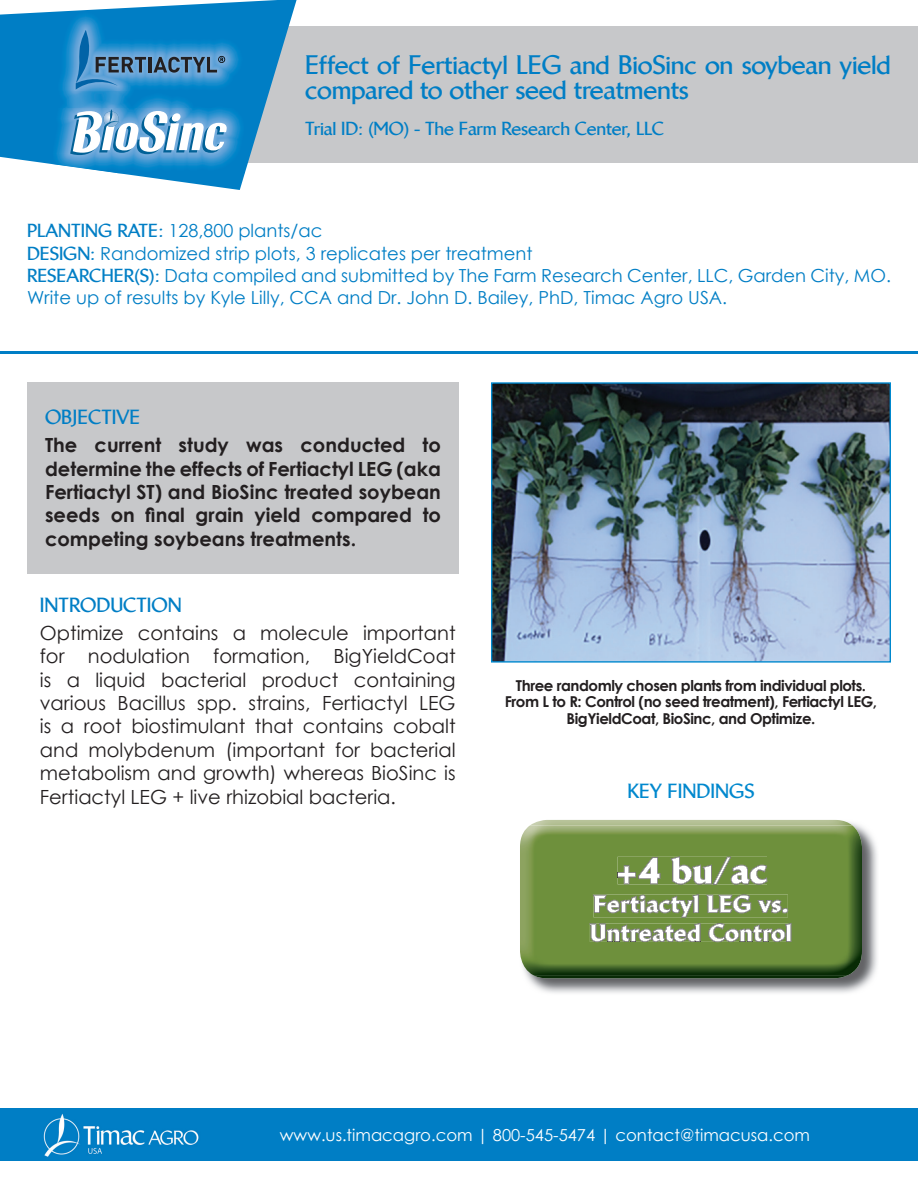
<style>
.page{position:relative;width:918px;height:1188px;background:#fff}
.page>*{position:absolute;margin:0;border:0;box-sizing:border-box;transform-origin:0 0}
.t1{font:700 25.5px/25.5px "Linotype Brewery";letter-spacing:-.01em;color:#007ec5}
.t2{font:19.5px/23.4px "Century Gothic";color:#231f20;text-align:justify}
.t3{font:700 19.5px/23.4px "Century Gothic";color:#231f20;text-align:justify}
.t4{font:700 19.5px "Linotype Brewery";color:#007ec5}
.t5{font:700 19.5px "Linotype Brewery";color:#0088ce}
.t6{font:18px/22.2px "Century Gothic";color:#007ec5}
.t7{font:700 18px "Linotype Brewery";letter-spacing:-.01em;color:#007ec5}
.t8{font:16.5px "Century Gothic";color:#fff}
.t9{font:700 15px/16.5px "Century Gothic";letter-spacing:-.03em;color:#231f20;text-align:center}
.s1{font-family:"Linotype Brewery";font-weight:700}
</style>
<div class="page">
<div style="left:209px;top:26px;width:709px;height:137px;background:#c7c8ca"></div>
<svg style="left:0;top:0;width:297px;height:190px;fill:#007ec5"></svg>
<div style="left:0;top:1109px;width:918px;height:52px;background:#007ec5"></div>
<img style="left:43px;top:1114px;width:156px;height:43px">
<hr style="left:0;top:351px;width:918px;height:3px;background:#007ec5">
<img style="left:58px;top:12px;width:185px;height:79px">
<svg style="left:76px;top:30px;width:70px;height:60px;background:#3a89be"></svg>
<hr style="left:149px;top:57px;width:3px;height:15px;background:#231f20">
<svg style="left:153px;top:56px;width:72px;height:17px"></svg>
<img style="left:52px;top:91px;width:193px;height:82px">
<svg style="left:70px;top:109px;width:157px;height:46px"></svg>
<img style="left:493px;top:384px;width:396px;height:277px">
<div style="left:491px;top:382px;width:400px;height:281px;border:1px solid #0088ce"></div>
<img style="left:526px;top:823px;width:351px;height:170px">
<img style="left:530px;top:820px;width:322px;height:5px">
<img style="left:533px;top:975px;width:315px;height:3px">
<img style="left:520px;top:825px;width:342px;height:150px">
<img style="left:731px;top:857px;width:36px;height:8px">
<img style="left:692px;top:857px;width:21px;height:27px">
<img style="left:618px;top:857px;width:53px;height:27px">
<svg style="left:757px;top:866px;width:11px;height:19px"></svg>
<img style="left:713px;top:857px;width:18px;height:27px">
<img style="left:671px;top:857px;width:21px;height:27px">
<img style="left:638px;top:857px;width:22px;height:27px">
<img style="left:692px;top:865px;width:20px;height:19px">
<img style="left:731px;top:865px;width:36px;height:19px">
<img style="left:618px;top:865px;width:18px;height:19px">
<svg style="left:646px;top:867px;width:5px;height:7px"></svg>
<svg style="left:679px;top:870px;width:6px;height:15px"></svg>
<svg style="left:735px;top:875px;width:6px;height:10px"></svg>
<img style="left:700px;top:895px;width:88px;height:22px">
<img style="left:732px;top:895px;width:19px;height:18px">
<img style="left:719px;top:895px;width:13px;height:18px">
<img style="left:706px;top:895px;width:13px;height:18px">
<img style="left:758px;top:900px;width:1px;height:13px">
<svg style="left:759px;top:900px;width:30px;height:13px"></svg>
<img style="left:700px;top:923px;width:8px;height:19px">
<img style="left:785px;top:923px;width:6px;height:19px">
<img style="left:708px;top:923px;width:7px;height:19px">
<svg style="left:715px;top:923px;width:70px;height:20px"></svg>
<svg style="left:589px;top:894px;width:111px;height:49px"></svg>
<div style="left:27px;top:382px;width:432px;height:191px;background:#c7c8ca"></div>
<h1 class="t1" style="left:305px;top:52px;width:587px">Effect of Fertiactyl LEG and BioSinc on soybean yield compared to other seed treatments</h1>
<p class="t7" style="left:305px;top:118px;width:360px">Trial ID: (MO) - The Farm Research Center, LLC</p>
<p class="t6" style="left:27px;top:219px;width:866px"><span class="s1">PLANTING RATE:</span> 128,800 plants/ac<br><span class="s1">DESIGN:</span> Randomized strip plots, 3 replicates per treatment<br><span class="s1">RESEARCHER(S):</span> Data compiled and submitted by The Farm Research Center, LLC, Garden City, MO.<br>Write up of results by Kyle Lilly, CCA and Dr. John D. Bailey, PhD, Timac Agro USA.</p>
<p class="t4" style="left:45px;top:406px;width:97px">OBJECTIVE</p>
<p class="t3" style="left:45px;top:433px;width:398px">The current study was conducted to determine the effects of Fertiactyl LEG (aka Fertiactyl ST) and BioSinc treated soybean seeds on final grain yield compared to competing soybeans treatments.</p>
<p class="t4" style="left:40px;top:593px;width:144px">INTRODUCTION</p>
<p class="t2" style="left:40px;top:621px;width:417px">Optimize contains a molecule important for nodulation formation, BigYieldCoat is a liquid bacterial product containing various Bacillus spp. strains, Fertiactyl LEG is a root biostimulant that contains cobalt and molybdenum (important for bacterial metabolism and growth) whereas BioSinc is Fertiactyl LEG + live rhizobial bacteria.</p>
<p class="t9" style="left:505px;top:676px;width:374px">Three randomly chosen plants from individual plots.<br>From L to R: Control (no seed treatment), Fertiactyl LEG,<br>BigYieldCoat, BioSinc, and Optimize.</p>
<p class="t5" style="left:627px;top:780px;width:129px">KEY FINDINGS</p>
<p class="t8" style="left:280px;top:1124px;width:532px">www.us.timacagro.com | 800-545-5474 | contact@timacusa.com</p>
</div>
